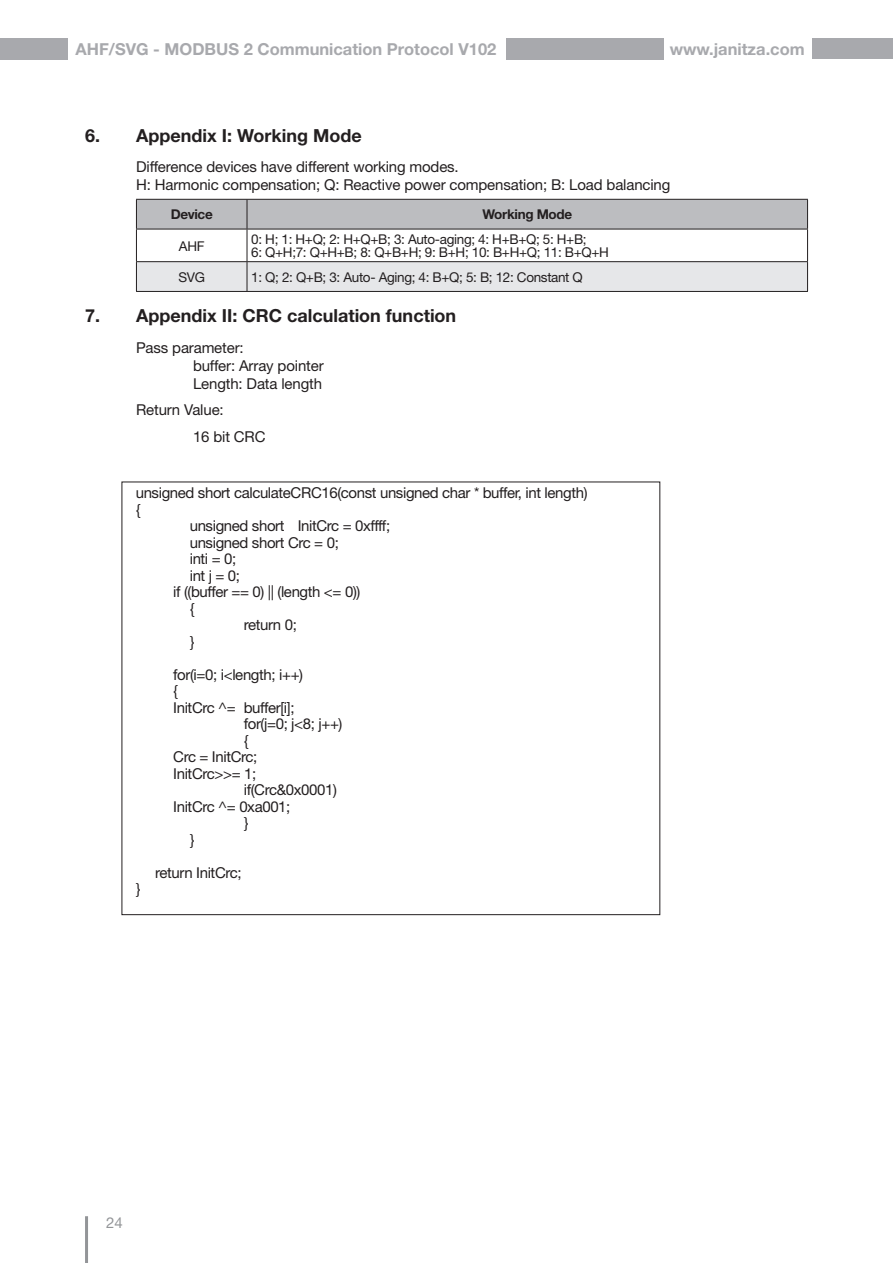
<style>
.page{position:relative;width:893px;height:1263px;background:#fff}
.page>*{position:absolute;margin:0;border:0;box-sizing:border-box;transform-origin:0 0}
.t1{font:700 18px "Helvetica Neue LT";color:#231f20}
.t2{font:700 16.5px "Helvetica Neue LT";color:#a8a9ad}
._18_10pt_Tab_LB{font:15px "Helvetica Neue LT";letter-spacing:-.025em;color:#231f20}
._18_10pt_Fliesstextz{font:15px/18px "Helvetica Neue LT";letter-spacing:-.01em;color:#231f20}
.t3{font:15px "Helvetica Neue LT";color:#939598}
._18_9pt_Tab_LB{font:13.5px "Helvetica Neue LT";letter-spacing:-.025em;color:#231f20}
._18_9pt_Tabellenkopf{font:700 13.5px "Helvetica Neue LT";letter-spacing:-.025em;color:#231f20}
._18_9pt_Tab_MI{font:13.5px "Helvetica Neue LT";letter-spacing:-.025em;color:#231f20}
</style>
<div class="page">
<div style="left:0;top:38px;width:68px;height:22px;background:#a8a9ad"></div>
<div style="left:506px;top:38px;width:157px;height:22px;background:#a8a9ad"></div>
<div style="left:812px;top:38px;width:81px;height:20px;background:#a8a9ad"></div>
<hr style="left:85px;top:1216px;width:3px;height:47px;background:#939598">
<hr style="left:136px;top:291px;width:111px;height:1px;background:#231f20">
<hr style="left:247px;top:291px;width:561px;height:1px;background:#231f20">
<svg style="left:136px;top:199px;width:672px;height:92px"></svg>
<hr style="left:136px;top:229px;width:111px;height:1px;background:#231f20">
<hr style="left:247px;top:229px;width:561px;height:1px;background:#231f20">
<p class="t2" style="left:76px;top:39px;width:422px">AHF/SVG - MODBUS 2 Communication Protocol V102</p>
<p class="t2" style="left:670px;top:39px;width:137px">www.janitza.com</p>
<p class="t1" style="left:85px;top:124px;width:278px">6. Appendix I: Working Mode</p>
<p class="_18_10pt_Fliesstextz" style="left:136px;top:158px;width:536px">Difference devices have different working modes.<br>H: Harmonic compensation; Q: Reactive power compensation; B: Load balancing</p>
<p class="_18_9pt_Tabellenkopf" style="left:171px;top:206px;width:44px">Device</p>
<p class="_18_9pt_Tabellenkopf" style="left:482px;top:206px;width:91px">Working Mode</p>
<p class="_18_9pt_Tab_MI" style="left:179px;top:238px;width:27px">AHF</p>
<p class="_18_9pt_Tab_LB" style="left:251px;top:231px;width:337px">0: H; 1: H+Q; 2: H+Q+B; 3: Auto-aging; 4: H+B+Q; 5: H+B;</p>
<p class="_18_9pt_Tab_LB" style="left:251px;top:245px;width:359px">6: Q+H;7: Q+H+B; 8: Q+B+H; 9: B+H; 10: B+H+Q; 11: B+Q+H</p>
<p class="_18_9pt_Tab_MI" style="left:178px;top:269px;width:28px">SVG</p>
<p class="_18_9pt_Tab_LB" style="left:251px;top:269px;width:333px">1: Q; 2: Q+B; 3: Auto- Aging; 4: B+Q; 5: B; 12: Constant Q</p>
<p class="t1" style="left:85px;top:304px;width:373px">7. Appendix II: CRC calculation function</p>
<p class="_18_10pt_Fliesstextz" style="left:193px;top:338px;width:132px;text-indent:-57px">Pass parameter:<br>buffer: Array pointer<br>Length: Data length</p>
<p class="_18_10pt_Fliesstextz" style="left:136px;top:401px;width:89px">Return Value:</p>
<p class="_18_10pt_Fliesstextz" style="left:193px;top:427px;width:74px">16 bit CRC</p>
<p class="_18_10pt_Tab_LB" style="left:136px;top:484px;width:453px">unsigned short calculateCRC16(const unsigned char * buffer, int length)</p>
<p class="_18_10pt_Tab_LB" style="left:136px;top:500px;width:6px">{</p>
<p class="_18_10pt_Tab_LB" style="left:190px;top:517px;width:202px">unsigned short InitCrc = 0xffff;</p>
<p class="_18_10pt_Tab_LB" style="left:190px;top:533px;width:151px">unsigned short Crc = 0;</p>
<p class="_18_10pt_Tab_LB" style="left:190px;top:550px;width:48px">inti = 0;</p>
<p class="_18_10pt_Tab_LB" style="left:190px;top:566px;width:52px">int j = 0;</p>
<p class="_18_10pt_Tab_LB" style="left:173px;top:583px;width:189px">if ((buffer == 0) || (length &lt;= 0))</p>
<p class="_18_10pt_Tab_LB" style="left:190px;top:599px;width:6px">{</p>
<p class="_18_10pt_Tab_LB" style="left:244px;top:616px;width:55px">return 0;</p>
<p class="_18_10pt_Tab_LB" style="left:190px;top:632px;width:6px">}</p>
<p class="_18_10pt_Tab_LB" style="left:173px;top:665px;width:131px">for(i=0; i&lt;length; i++)</p>
<p class="_18_10pt_Tab_LB" style="left:173px;top:682px;width:6px">{</p>
<p class="_18_10pt_Tab_LB" style="left:173px;top:698px;width:123px">InitCrc ^= buffer[i];</p>
<p class="_18_10pt_Tab_LB" style="left:244px;top:715px;width:100px">for(j=0; j&lt;8; j++)</p>
<p class="_18_10pt_Tab_LB" style="left:244px;top:731px;width:6px">{</p>
<p class="_18_10pt_Tab_LB" style="left:173px;top:748px;width:86px">Crc = InitCrc;</p>
<p class="_18_10pt_Tab_LB" style="left:173px;top:764px;width:85px">InitCrc&gt;&gt;= 1;</p>
<p class="_18_10pt_Tab_LB" style="left:244px;top:781px;width:95px">if(Crc&amp;0x0001)</p>
<p class="_18_10pt_Tab_LB" style="left:173px;top:797px;width:119px">InitCrc ^= 0xa001;</p>
<p class="_18_10pt_Tab_LB" style="left:244px;top:814px;width:6px">}</p>
<p class="_18_10pt_Tab_LB" style="left:190px;top:830px;width:6px">}</p>
<p class="_18_10pt_Tab_LB" style="left:155px;top:863px;width:88px">return InitCrc;</p>
<p class="_18_10pt_Tab_LB" style="left:136px;top:880px;width:6px">}</p>
<p class="t3" style="left:106px;top:1214px;width:18px">24</p>
</div>
